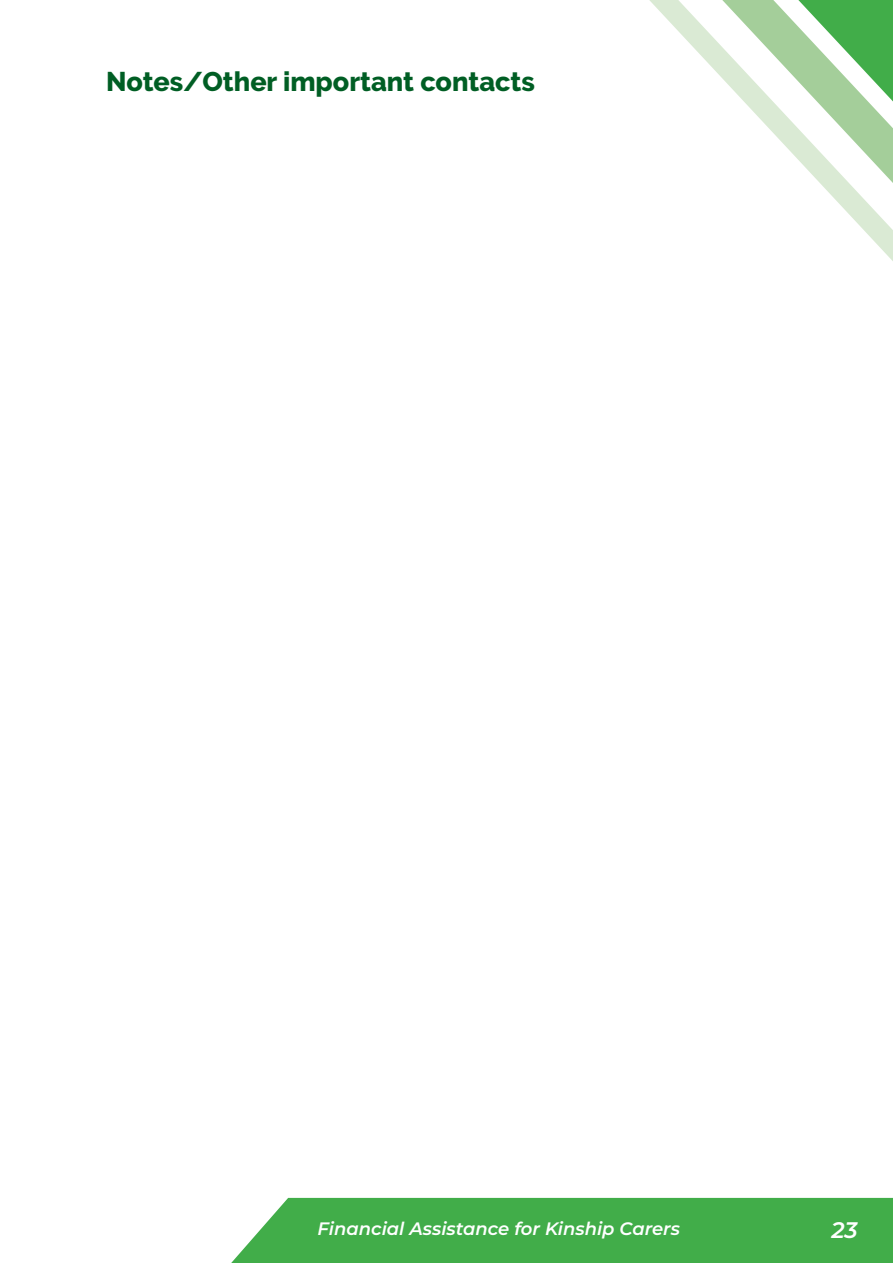
<style>
.page{position:relative;width:893px;height:1263px;background:#fff}
.page>*{position:absolute;margin:0;border:0;box-sizing:border-box;transform-origin:0 0}
.t1{font:800 27px "Raleway";color:#005e24}
.t2{font:italic 600 22.5px "Montserrat";color:#fff}
.t3{font:italic 600 18px "Montserrat";color:#fff}
</style>
<div class="page">
<svg style="left:649px;top:0;width:244px;height:261px"></svg>
<div style="left:231px;top:1198px;width:662px;height:65px;background:#41ad49"></div>
<h1 class="t1" style="left:106px;top:66px;width:430px">Notes/Other important contacts</h1>
<p class="t3" style="left:318px;top:1216px;width:364px">Financial Assistance for Kinship Carers</p>
<p class="t2" style="left:831px;top:1214px;width:28px">23</p>
</div>
